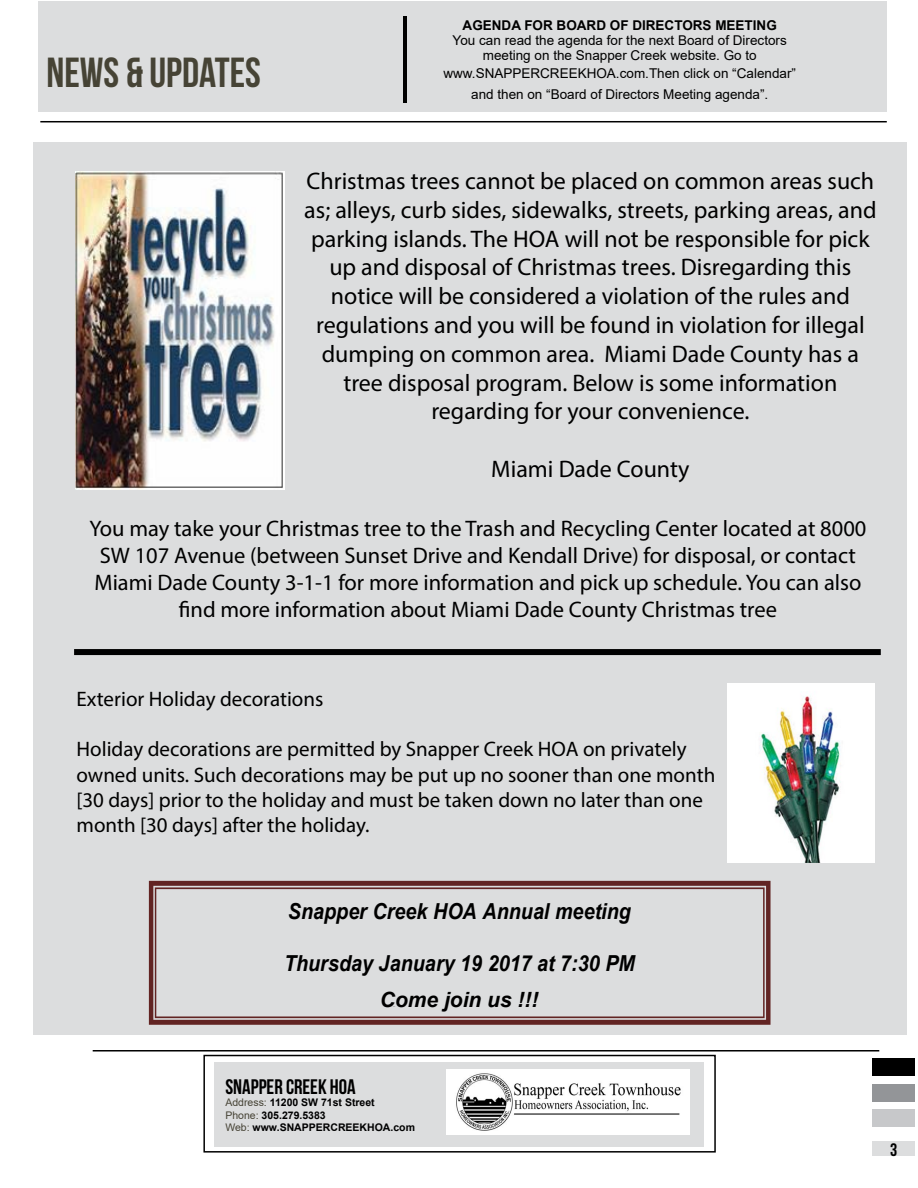
<style>
.page{position:relative;width:918px;height:1188px;background:#fff}
.page>*{position:absolute;margin:0;border:0;box-sizing:border-box;transform-origin:0 0}
.t1{font:42px "Bebas Neue";color:#464335}
.t2{font:24px/28.8px "Myriad Pro";color:#000;text-align:center}
.t3{font:22.5px/27px "Myriad Pro";color:#000;text-align:center}
.t4{font:italic 700 22.05px "Arial";color:#000;scale:.9 1}
.t5{font:21px/25.2px "Myriad Pro";color:#000}
.t6{font:21px "Bebas Neue";color:#000}
.t7{font:italic 700 21px "Arial";color:#000}
.t8{font:18px "Bebas Neue";color:#000}
.t9{font:13.5px/15px "Arial";color:#000;text-align:center}
.t10{font:700 13.5px "Arial";color:#000}
.t11{font:700 10.5px/12.6px "Arial";color:#000}
.s1{font-weight:400;color:#464335}
</style>
<div class="page">
<div style="left:33px;top:142px;width:873px;height:892px;background:#dcddde"></div>
<div style="left:214px;top:1062px;width:490px;height:84px;background:#dcddde"></div>
<div style="left:203px;top:1055px;width:513px;height:98px;border:2px solid #000"></div>
<hr style="left:93px;top:1050px;width:786px;height:2px;background:#000">
<div style="left:872px;top:1110px;width:43px;height:17px;background:#c7c8ca"></div>
<div style="left:872px;top:1084px;width:43px;height:17px;background:#939598"></div>
<div style="left:872px;top:1059px;width:43px;height:17px;background:#000"></div>
<hr style="left:40px;top:121px;width:847px;height:1px;background:#000">
<div style="left:38px;top:1px;width:849px;height:111px;background:#dcddde"></div>
<div style="left:872px;top:1141px;width:43px;height:15px;background:#dcddde"></div>
<img style="left:76px;top:171px;width:209px;height:318px">
<div style="left:74px;top:649px;width:807px;height:6px;border:3px solid #000"></div>
<img style="left:728px;top:684px;width:147px;height:178px">
<svg style="left:149px;top:881px;width:622px;height:144px"></svg>
<img style="left:447px;top:1070px;width:243px;height:65px">
<hr style="left:404px;top:16px;width:3px;height:87px;background:#000">
<h1 class="t1" style="left:46px;top:50px;width:216px">NEWS &amp; UPDATES</h1>
<p class="t10" style="left:463px;top:15px;width:316px">AGENDA FOR BOARD OF DIRECTORS MEETING</p>
<p class="t9" style="left:453px;top:32px;width:336px">You can read the agenda for the next Board of Directors meeting on the Snapper Creek website. Go to</p>
<p class="t9" style="left:443px;top:62px;width:354px;line-height:21.6px">www.SNAPPERCREEKHOA.com.Then click on “Calendar” and then on “Board of Directors Meeting agenda”.</p>
<p class="t2" style="left:304px;top:166px;width:574px">Christmas trees cannot be placed on common areas such as; alleys, curb sides, sidewalks, streets, parking areas, and parking islands. The HOA will not be responsible for pick up and disposal of Christmas trees. Disregarding this notice will be considered a violation of the rules and regulations and you will be found in violation for illegal dumping on common area. Miami Dade County has a tree disposal program. Below is some information regarding for your convenience.</p>
<p class="t2" style="left:491px;top:454px;width:200px">Miami Dade County</p>
<p class="t3" style="left:89px;top:515px;width:779px">You may take your Christmas tree to the Trash and Recycling Center located at 8000<br>SW 107 Avenue (between Sunset Drive and Kendall Drive) for disposal, or contact Miami Dade County 3-1-1 for more information and pick up schedule. You can also find more information about Miami Dade County Christmas tree</p>
<p class="t5" style="left:76px;top:686px;width:248px">Exterior Holiday decorations</p>
<p class="t5" style="left:76px;top:737px;width:640px">Holiday decorations are permitted by Snapper Creek HOA on privately owned units. Such decorations may be put up no sooner than one month [30 days] prior to the holiday and must be taken down no later than one month [30 days] after the holiday.</p>
<p class="t4" style="left:288px;top:897px;width:383px">Snapper Creek HOA Annual meeting</p>
<p class="t4" style="left:284px;top:949px;width:391px">Thursday January 19 2017 at 7:30 PM</p>
<p class="t7" style="left:380px;top:985px;width:160px">Come join us !!!</p>
<p class="t6" style="left:225px;top:1075px;width:132px">SNAPPER CREEK HOA</p>
<p class="t11" style="left:225px;top:1096px;width:191px"><span class="s1">Address:</span> 11200 SW 71st Street<br><span class="s1">Phone:</span> 305.279.5383<br><span class="s1">Web:</span> www.SNAPPERCREEKHOA.com</p>
<p class="t8" style="left:890px;top:1140px;width:9px">3</p>
</div>
